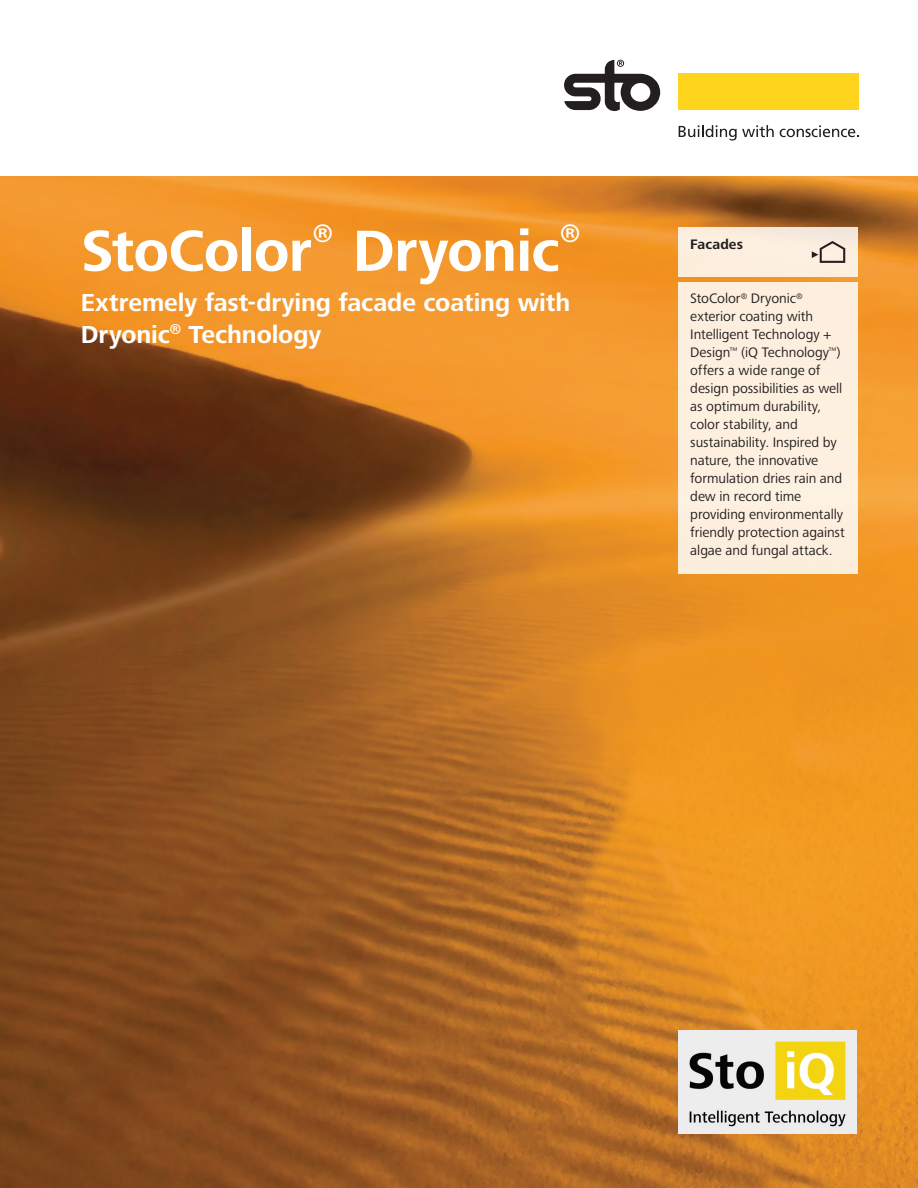
<style>
.page{position:relative;width:918px;height:1188px;background:#fff}
.page>*{position:absolute;margin:0;border:0;box-sizing:border-box;transform-origin:0 0}
._01_HeadlineTitelsei{font:700 60px "Frutiger Next LTW1 G";letter-spacing:-.01em;color:#fff}
._01_HeadlineTitelsei-2{font:700 26.25px "Frutiger Next LTW1 G";color:#fff}
._01_SubHead_17_21_pt{font:700 25.5px/31.5px "Frutiger Next LTW1 G";letter-spacing:-.005em;color:#fff}
._02_Fließtext_9_5_12{font:14.25px/18px "Frutiger Next LTW1 G";letter-spacing:-.005em;color:#231f20}
._02_Zwischentitel_9{font:700 14.25px "Frutiger Next LTW1 G";letter-spacing:.005em;color:#231f20}
</style>
<div class="page">
<img style="left:0;top:177px;width:918px;height:1011px">
<div style="left:679px;top:74px;width:180px;height:36px;background:#fed41d"></div>
<svg style="left:564px;top:60px;width:96px;height:51px"></svg>
<svg style="left:679px;top:125px;width:95px;height:16px"></svg>
<svg style="left:780px;top:125px;width:79px;height:12px"></svg>
<div style="left:678px;top:228px;width:180px;height:49px;background:#fdefde"></div>
<div style="left:678px;top:282px;width:180px;height:291px;background:#fdefdf"></div>
<img style="left:678px;top:1031px;width:178px;height:103px">
<svg style="left:812px;top:241px;width:33px;height:22px"></svg>
<p class="_01_HeadlineTitelsei" style="left:81px;top:216px;width:233px">StoColor</p>
<p class="_01_HeadlineTitelsei-2" style="left:313px;top:219px;width:22px">®</p>
<p class="_01_HeadlineTitelsei" style="left:353px;top:216px;width:209px">Dryonic</p>
<p class="_01_HeadlineTitelsei-2" style="left:560px;top:219px;width:22px">®</p>
<p class="_01_SubHead_17_21_pt" style="left:81px;top:288px;width:491px">Extremely fast-drying facade coating with<br>Dryonic<sup>®</sup> Technology</p>
<p class="_02_Zwischentitel_9" style="left:690px;top:236px;width:54px">Facades</p>
<p class="_02_Fließtext_9_5_12" style="left:690px;top:290px;width:156px">StoColor<sup>®</sup> Dryonic<sup>® </sup>exterior coating with<br>Intelligent Technology +<br>Design<sup>™</sup> (iQ Technology<sup>™</sup>) offers a wide range of design possibilities as well as optimum durability, color stability, and sustainability. Inspired by nature, the innovative formulation dries rain and dew in record time providing environmentally friendly protection against algae and fungal attack.</p>
</div>
